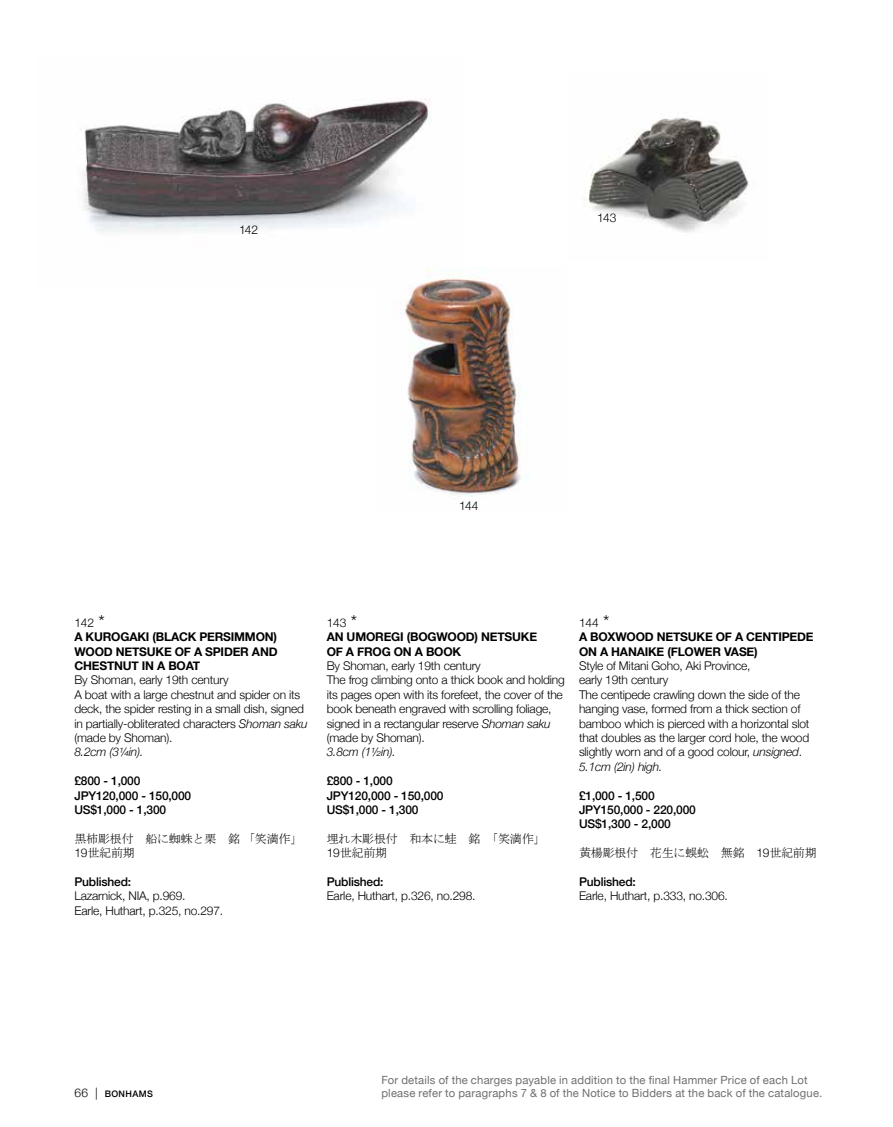
<style>
.page{position:relative;width:893px;height:1127px;background:#fff}
.page>*{position:absolute;margin:0;border:0;box-sizing:border-box;transform-origin:0 0}
.t1{font:300 12px/14.4px "Helvetica Neue";letter-spacing:-.015em;color:#000}
.t2{font:700 12px/14.4px "Helvetica Neue";letter-spacing:-.015em;color:#000}
.t3{font:500 12px/14.4px "Helvetica Neue";letter-spacing:-.015em;color:#000}
.t4{font:12px/14.4px "MS Mincho";letter-spacing:-.015em;color:#000}
.t5{font:italic 300 12px "Helvetica Neue";letter-spacing:-.015em;color:#000}
.t6{font:11.25px "Helvetica Neue";letter-spacing:.015em;color:#6f6f6f}
.t7{font:500 9px "Helvetica Neue";letter-spacing:.035em;color:#000}
.s1{font-weight:300}
.s2{font-weight:300;font-size:18px}
.s3{font-style:italic}
.s4{font-family:"Helvetica Neue";font-weight:300}
.s5{font-weight:300;font-size:12px}
</style>
<div class="page">
<img style="left:80px;top:98px;width:352px;height:135px">
<img style="left:584px;top:117px;width:165px;height:116px">
<img style="left:400px;top:269px;width:121px;height:228px">
<p class="t1" style="left:239px;top:222px;width:21px">142</p>
<p class="t1" style="left:597px;top:210px;width:21px">143</p>
<p class="t1" style="left:459px;top:498px;width:21px">144</p>
<p class="t2" style="left:74px;top:615px;width:205px"><span class="s1">142</span> <span class="s2">*<br></span>A KUROGAKI (BLACK PERSIMMON)<br>WOOD NETSUKE OF A SPIDER AND<br>CHESTNUT IN A BOAT</p>
<p class="t1" style="left:74px;top:672px;width:235px">By Shoman, early 19th century<br>A boat with a large chestnut and spider on its deck, the spider resting in a small dish, signed in partially-obliterated characters <span class="s3">Shoman saku </span>(made by Shoman).</p>
<p class="t5" style="left:74px;top:742px;width:70px">8.2cm (3¼in).</p>
<p class="t3" style="left:74px;top:773px;width:118px">£800 - 1,000<br>JPY120,000 - 150,000<br>US$1,000 - 1,300</p>
<p class="t4" style="left:74px;top:831px;width:229px">黒柿彫根付　船に蜘蛛と栗　銘「笑満作」<br><span class="s4">19</span>世紀前期</p>
<p class="t3" style="left:74px;top:873px;width:58px">Published:</p>
<p class="t1" style="left:74px;top:888px;width:150px">Lazarnick, NIA, p.969.<br>Earle, Huthart, p.325, no.297.</p>
<p class="t2" style="left:327px;top:615px;width:212px"><span class="s1">143</span> <span class="s2">*<br></span>AN UMOREGI (BOGWOOD) NETSUKE<br>OF A FROG ON A BOOK</p>
<p class="t1" style="left:327px;top:657px;width:240px">By Shoman, early 19th century<br>The frog climbing onto a thick book and holding its pages open with its forefeet, the cover of the book beneath engraved with scrolling foliage, signed in a rectangular reserve <span class="s3">Shoman saku </span>(made by Shoman).</p>
<p class="t5" style="left:327px;top:742px;width:70px">3.8cm (1½in).</p>
<p class="t3" style="left:327px;top:773px;width:118px">£800 - 1,000<br>JPY120,000 - 150,000<br>US$1,000 - 1,300</p>
<p class="t4" style="left:327px;top:831px;width:220px">埋れ木彫根付　和本に蛙　銘 「笑満作」<br><span class="s4">19</span>世紀前期</p>
<p class="t3" style="left:327px;top:873px;width:58px">Published:</p>
<p class="t1" style="left:327px;top:888px;width:150px">Earle, Huthart, p.326, no.298.</p>
<p class="t2" style="left:579px;top:615px;width:236px"><span class="s1">144</span> <span class="s2">*<br></span>A BOXWOOD NETSUKE OF A CENTIPEDE<br>ON A HANAIKE (FLOWER VASE)</p>
<p class="t1" style="left:579px;top:657px;width:232px">Style of Mitani Goho, Aki Province,<br>early 19th century<br>The centipede crawling down the side of the hanging vase, formed from a thick section of bamboo which is pierced with a horizontal slot that doubles as the larger cord hole, the wood slightly worn and of a good colour, <span class="s3">unsigned</span>.<br><span class="s3">5.1cm (2in) high.</span></p>
<p class="t3" style="left:579px;top:787px;width:118px">£1,000 - 1,500<br>JPY150,000 - 220,000<br>US$1,300 - 2,000</p>
<p class="t4" style="left:579px;top:845px;width:239px">黄楊彫根付　花生に蜈蚣　無銘　<span class="s4">19</span>世紀前期</p>
<p class="t3" style="left:579px;top:873px;width:58px">Published:</p>
<p class="t1" style="left:579px;top:888px;width:150px">Earle, Huthart, p.333, no.306.</p>
<p class="t6" style="left:381px;top:1072px;width:428px">For details of the charges payable in addition to the final Hammer Price of each Lot</p>
<p class="t7" style="left:74px;top:1087px;width:80px"><span class="s5">66 |</span> BONHAMS</p>
<p class="t6" style="left:381px;top:1085px;width:442px">please refer to paragraphs 7 &amp; 8 of the Notice to Bidders at the back of the catalogue.</p>
</div>
